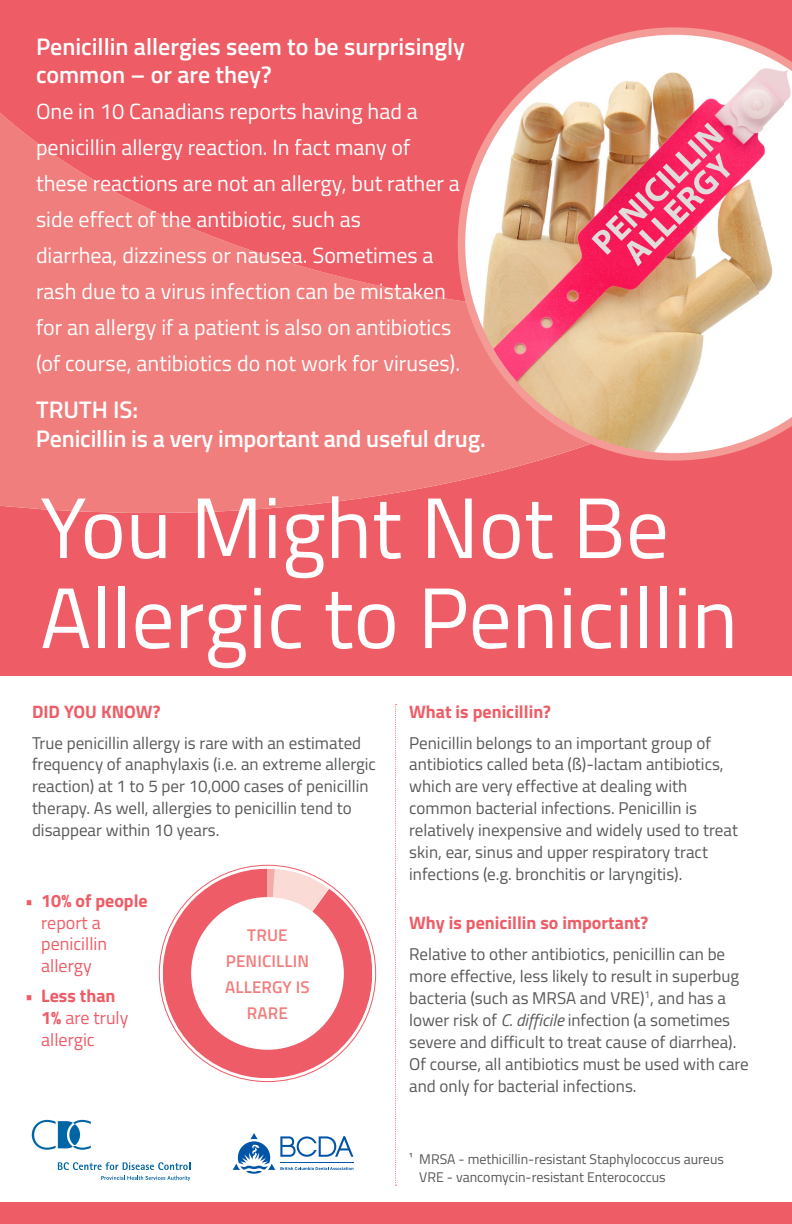
<style>
.page{position:relative;width:792px;height:1224px;background:#fff}
.page>*{position:absolute;margin:0;border:0;box-sizing:border-box;transform-origin:0 0}
.t1{font:86px "Titillium Web";color:#fff}
.t2{font:600 24px/28.8px "Titillium Web";color:#fff}
.t3{font:22px/36px "Titillium Web";color:#fff}
.t4{font:18px/21.6px "Titillium Web";color:#ee5c66}
.t5{font:700 18px "Titillium Web";color:#ee5c66}
.t6{font:17px/22px "Titillium Web";color:#57585a}
.t7{font:600 17px/26px "Titillium Web";letter-spacing:.01em;color:#f17e7d;text-align:center}
.t8{font:14px/18px "Titillium Web";color:#57585a}
.s1{font-weight:700}
.s2{font-style:italic}
</style>
<div class="page">
<div style="left:0;top:513px;width:792px;height:163px;background:#ee5c66"></div>
<svg style="left:0;top:318px;width:792px;height:195px;background:#ef7778"></svg>
<svg style="left:0;top:0;width:792px;height:318px;background:#ee646b"></svg>
<svg style="left:458px;top:27px;width:334px;height:434px"></svg>
<svg style="left:395px;top:704px;width:2px;height:482px"></svg>
<svg style="left:101px;top:1176px;width:89px;height:5px"></svg>
<svg style="left:58px;top:1162px;width:132px;height:8px"></svg>
<svg style="left:32px;top:1120px;width:59px;height:30px"></svg>
<svg style="left:233px;top:1133px;width:120px;height:41px"></svg>
<div style="left:0;top:1202px;width:792px;height:22px;background:#ee5c66"></div>
<svg style="left:163px;top:869px;width:209px;height:209px;fill:#ee5c67"></svg>
<svg style="left:268px;top:869px;width:61px;height:58px;background:#f9c9c8"></svg>
<div style="left:191px;top:897px;width:153px;height:153px;background:#fff;border-radius:50%"></div>
<p class="t2" style="left:36px;top:31px;width:431px">Penicillin allergies seem to be surprisingly common – or are they?</p>
<p class="t3" style="left:36px;top:93px;width:383px">One in 10 Canadians reports having had a penicillin allergy reaction. In fact many of</p>
<p class="t3" style="left:36px;top:165px;width:425px">these reactions are not an allergy, but rather a side effect of the antibiotic, such as</p>
<p class="t3" style="left:36px;top:237px;width:426px">diarrhea, dizziness or nausea. Sometimes a rash due to a virus infection can be mistaken for an allergy if a patient is also on antibiotics (of course, antibiotics do not work for viruses).</p>
<p class="t2" style="left:36px;top:394px;width:451px">TRUTH IS:<br>Penicillin is a very important and useful drug.</p>
<p class="t1" style="left:40px;top:465px;width:630px">You Might Not Be</p>
<p class="t1" style="left:40px;top:555px;width:699px">Allergic to Penicillin</p>
<p class="t5" style="left:32px;top:697px;width:130px">DID YOU KNOW?</p>
<p class="t6" style="left:32px;top:731px;width:346px">True penicillin allergy is rare with an estimated frequency of anaphylaxis (i.e. an extreme allergic reaction) at 1 to 5 per 10,000 cases of penicillin therapy. As well, allergies to penicillin tend to disappear within 10 years.</p>
<p class="t4" style="left:41px;top:889px;width:108px;text-indent:-16px"><span class="s1">• 10% of people </span>report a penicillin allergy</p>
<p class="t4" style="left:41px;top:985px;width:89px;text-indent:-16px"><span class="s1">• Less than<br>1%</span> are truly allergic</p>
<p class="t7" style="left:225px;top:921px;width:86px">TRUE<br>PENICILLIN<br>ALLERGY IS<br>RARE</p>
<p class="t5" style="left:409px;top:697px;width:143px">What is penicillin?</p>
<p class="t6" style="left:409px;top:731px;width:330px">Penicillin belongs to an important group of antibiotics called beta (ß)-lactam antibiotics, which are very effective at dealing with common bacterial infections. Penicillin is relatively inexpensive and widely used to treat skin, ear, sinus and upper respiratory tract infections (e.g. bronchitis or laryngitis).</p>
<p class="t5" style="left:409px;top:909px;width:241px">Why is penicillin so important?</p>
<p class="t6" style="left:409px;top:942px;width:341px">Relative to other antibiotics, penicillin can be more effective, less likely to result in superbug bacteria (such as MRSA and VRE)<sup>1</sup>, and has a lower risk of <span class="s2">C. difficile</span> infection (a sometimes severe and difficult to treat cause of diarrhea).<br>Of course, all antibiotics must be used with care and only for bacterial infections.</p>
<p class="t8" style="left:419px;top:1149px;width:306px;text-indent:-10px">¹ MRSA - methicillin-resistant Staphylococcus aureus<br>VRE - vancomycin-resistant Enterococcus</p>
</div>
